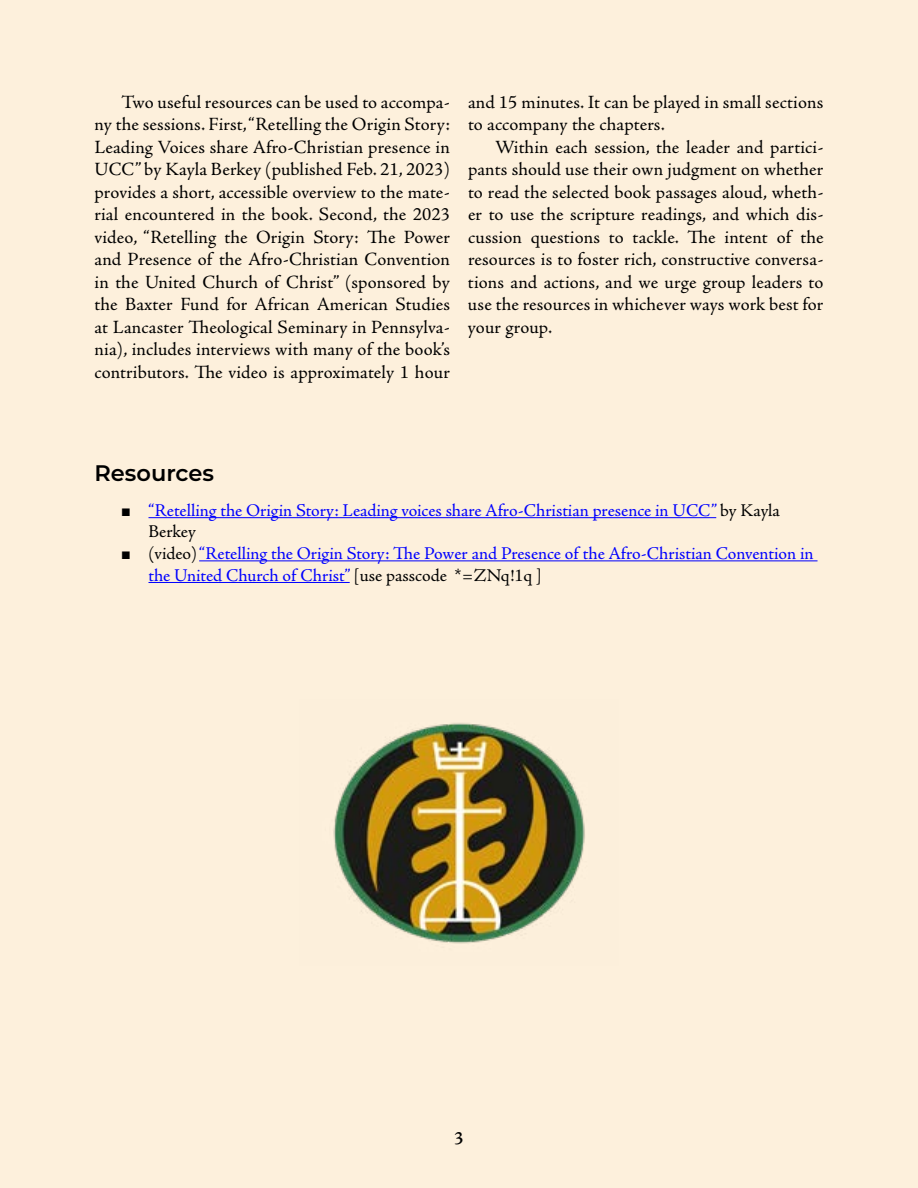
<style>
.page{position:relative;width:918px;height:1188px;background:#fdf0dc}
.page>*{position:absolute;margin:0;border:0;box-sizing:border-box;transform-origin:0 0}
.t1{font:600 22.5px "Montserrat";color:#000}
.t2{font:18.75px/22.5px "Adobe Jenson Pro";letter-spacing:.005em;color:#000;text-align:justify}
.t3{font:600 18.75px "Adobe Jenson Pro";color:#000}
.t4{font:18px/21.6px "Adobe Jenson Pro";letter-spacing:-.005em;color:#00f}
.s1{color:#000}
</style>
<div class="page">
<img style="left:333px;top:723px;width:252px;height:221px">
<hr style="left:148px;top:517px;width:568px;height:1px;background:#00f">
<hr style="left:199px;top:560px;width:619px;height:1px;background:#00f">
<hr style="left:148px;top:582px;width:202px;height:1px;background:#00f">
<p class="t2" style="left:94px;top:91px;width:357px;text-indent:27px">Two useful resources can be used to accompa&shy;ny the sessions. First, “Retelling the Origin Story:<br>Leading Voices share Afro-Christian presence in UCC” by Kayla Berkey (published Feb. 21, 2023) provides a short, accessible overview to the mate&shy;rial encountered in the book. Second, the 2023 video, “Retelling the Origin Story: The Power and Presence of the Afro-Christian Convention in the United Church of Christ” (sponsored by the Baxter Fund for African American Studies at Lancaster Theological Seminary in Pennsylva&shy;nia), includes interviews with many of the book’s contributors. The video is approximately 1 hour</p>
<p class="t2" style="left:468px;top:91px;width:357px">and 15 minutes. It can be played in small sections to accompany the chapters.</p>
<p class="t2" style="left:468px;top:136px;width:357px;text-indent:27px">Within each session, the leader and partici&shy;pants should use their own judgment on whether to read the selected book passages aloud, wheth&shy;er to use the scripture readings, and which dis&shy;cussion questions to tackle. The intent of the resources is to foster rich, constructive conversa&shy;tions and actions, and we urge group leaders to use the resources in whichever ways work best for your group.</p>
<p class="t1" style="left:94px;top:457px;width:121px">Resources</p>
<p class="t4" style="left:148px;top:500px;width:667px">“Retelling the Origin Story: Leading voices share Afro-Christian presence in UCC” <span class="s1">by Kayla Berkey<br>(video)</span> “Retelling the Origin Story: The Power and Presence of the Afro-Christian Convention in the United Church of Christ” <span class="s1">[use passcode *=ZNq!1q ]</span></p>
<p class="t3" style="left:454px;top:1127px;width:11px">3</p>
</div>
